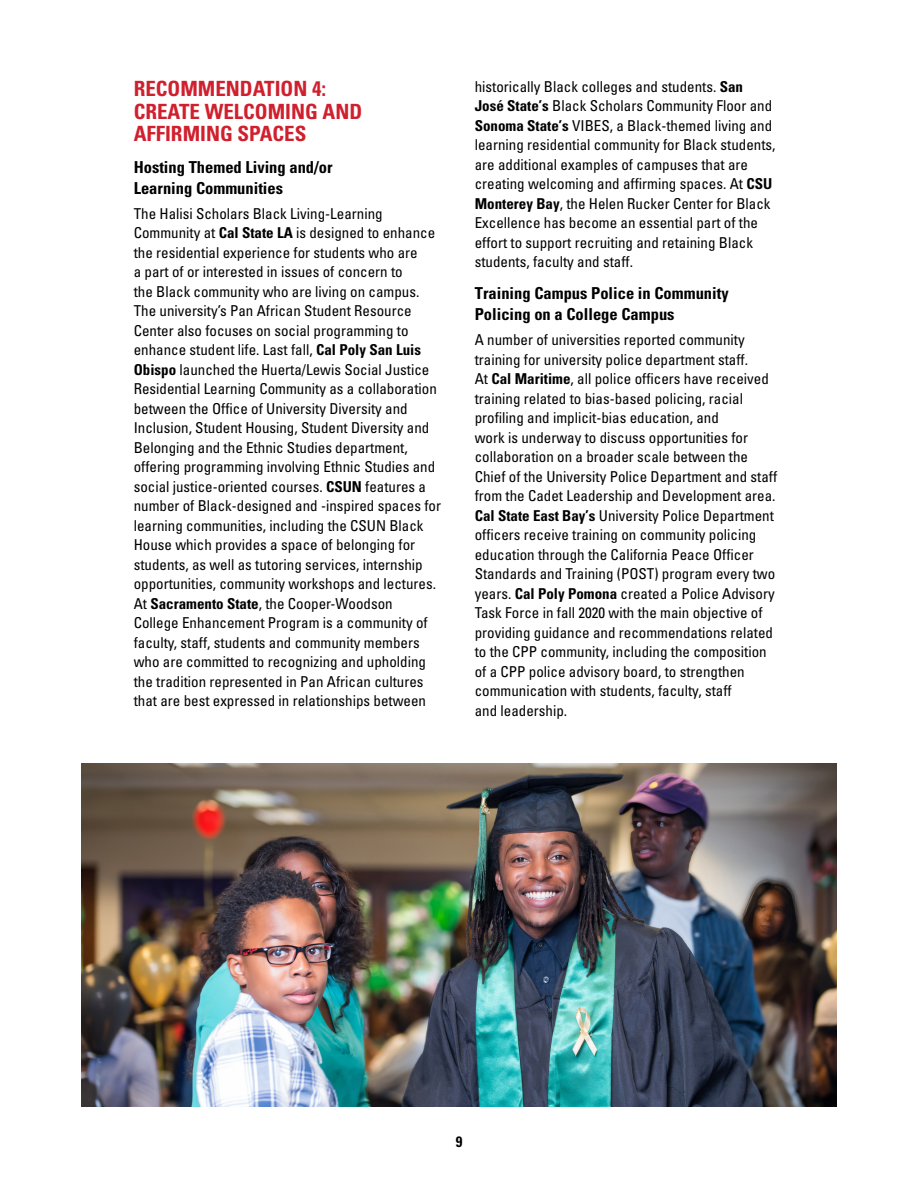
<style>
.page{position:relative;width:918px;height:1188px;background:#fff}
.page>*{position:absolute;margin:0;border:0;box-sizing:border-box;transform-origin:0 0}
.t1{font:700 condensed 21px/22.5px "Univers LT Std";color:#d0202e}
.t2{font:700 condensed 16.5px/21px "Univers LT Std";color:#000}
.t3{font:condensed 15px/19.5px "Univers LT Std";color:#000}
.t4{font:700 condensed 15px "Univers LT Std";color:#000}
.s1{font-weight:700}
</style>
<div class="page">
<img style="left:81px;top:764px;width:756px;height:343px">
<h1 class="t1" style="left:134px;top:77px;width:230px">RECOMMENDATION 4:<br>CREATE WELCOMING AND<br>AFFIRMING SPACES</h1>
<p class="t2" style="left:134px;top:157px;width:200px">Hosting Themed Living and/or<br>Learning Communities</p>
<p class="t3" style="left:134px;top:204px;width:309px">The Halisi Scholars Black Living-Learning Community at <span class="s1">Cal State LA</span> is designed to enhance the residential experience for students who are<br>a part of or interested in issues of concern to<br>the Black community who are living on campus.<br>The university’s Pan African Student Resource Center also focuses on social programming to enhance student life. Last fall, <span class="s1">Cal Poly San Luis Obispo</span> launched the Huerta/Lewis Social Justice Residential Learning Community as a collaboration between the Office of University Diversity and Inclusion, Student Housing, Student Diversity and Belonging and the Ethnic Studies department, offering programming involving Ethnic Studies and social justice-oriented courses. <span class="s1">CSUN</span> features a number of Black-designed and -inspired spaces for learning communities, including the CSUN Black House which provides a space of belonging for students, as well as tutoring services, internship opportunities, community workshops and lectures.<br>At <span class="s1">Sacramento State</span>, the Cooper-Woodson College Enhancement Program is a community of faculty, staff, students and community members who are committed to recognizing and upholding the tradition represented in Pan African cultures that are best expressed in relationships between</p>
<p class="t3" style="left:475px;top:77px;width:302px">historically Black colleges and students. <span class="s1">San José State’s</span> Black Scholars Community Floor and <span class="s1">Sonoma State’s</span> VIBES, a Black-themed living and learning residential community for Black students, are additional examples of campuses that are creating welcoming and affirming spaces. At <span class="s1">CSU Monterey Bay</span>, the Helen Rucker Center for Black Excellence has become an essential part of the effort to support recruiting and retaining Black students, faculty and staff.</p>
<p class="t2" style="left:475px;top:283px;width:255px">Training Campus Police in Community<br>Policing on a College Campus</p>
<p class="t3" style="left:475px;top:330px;width:304px">A number of universities reported community training for university police department staff.<br>At <span class="s1">Cal Maritime</span>, all police officers have received training related to bias-based policing, racial profiling and implicit-bias education, and<br>work is underway to discuss opportunities for collaboration on a broader scale between the Chief of the University Police Department and staff from the Cadet Leadership and Development area.<br><span class="s1">Cal State East Bay’s</span> University Police Department officers receive training on community policing education through the California Peace Officer Standards and Training (POST) program every two years. <span class="s1">Cal Poly Pomona</span> created a Police Advisory Task Force in fall 2020 with the main objective of providing guidance and recommendations related to the CPP community, including the composition of a CPP police advisory board, to strengthen communication with students, faculty, staff<br>and leadership.</p>
<p class="t4" style="left:456px;top:1133px;width:8px">9</p>
</div>
